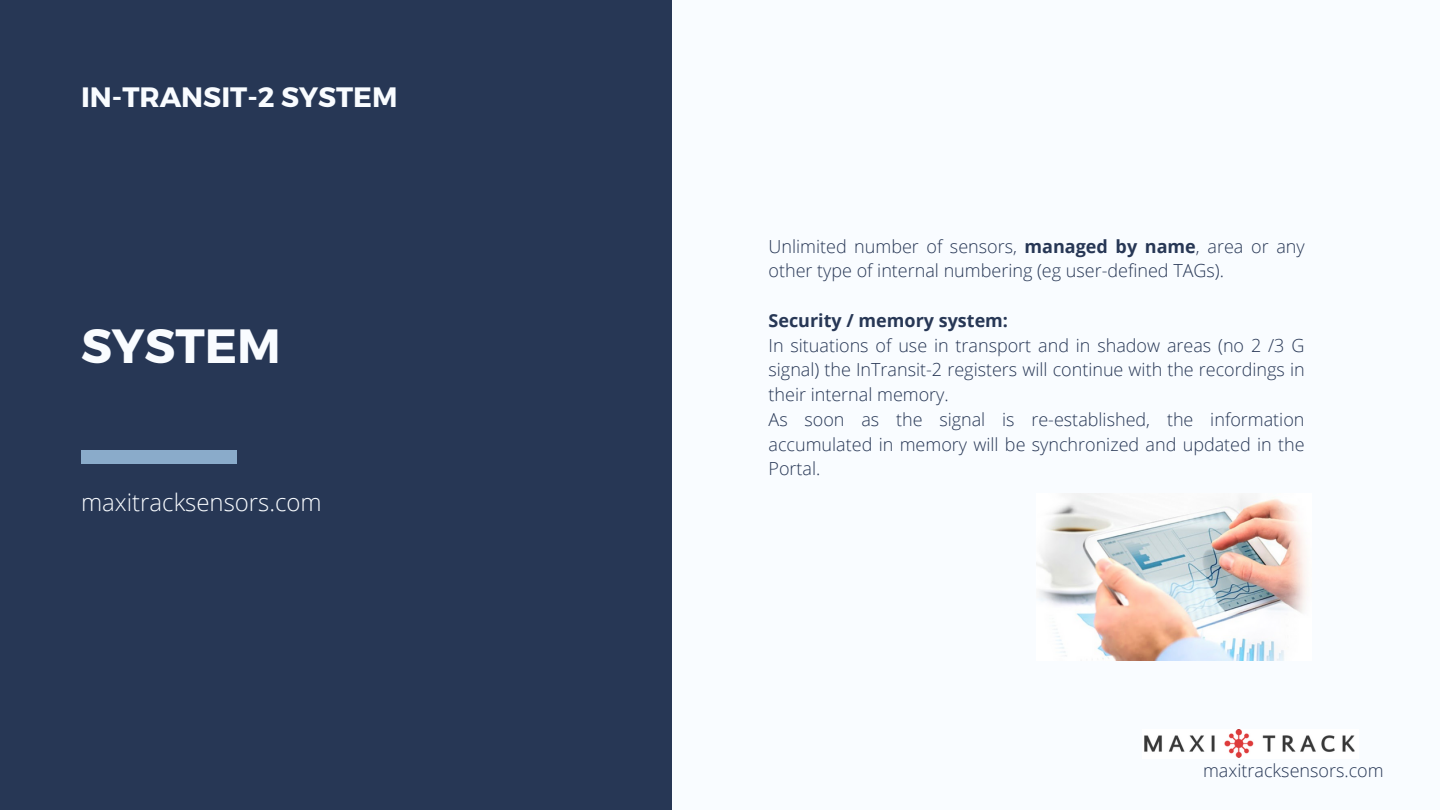
<style>
.page{position:relative;width:1440px;height:810px;background:#f9fcff}
.page>*{position:absolute;margin:0;border:0;box-sizing:border-box;transform-origin:0 0}
.t1{font:700 48px "Montserrat";color:#f9fcff}
.t2{font:700 28px "Montserrat";color:#f9fcff}
.t3{font:300 24px "Open Sans";color:#f9fcff}
.t4{font:300 18px/24.8px "Open Sans";color:#273755}
.t5{font:700 18px "Open Sans";color:#273755}
.s1{font-weight:700}
</style>
<div class="page">
<div style="left:0;top:0;width:672px;height:810px;background:#273755"></div>
<div style="left:81px;top:450px;width:155px;height:14px;background:#8aabca"></div>
<img style="left:1037px;top:494px;width:270px;height:166px">
<img style="left:1144px;top:729px;width:211px;height:29px">
<h2 class="t2" style="left:81px;top:78px;width:318px">IN-TRANSIT-2 SYSTEM</h2>
<h1 class="t1" style="left:81px;top:314px;width:201px">SYSTEM</h1>
<h3 class="t3" style="left:81px;top:485px;width:242px">maxitracksensors.com</h3>
<p class="t4" style="left:769px;top:233px;width:538px">Unlimited number of sensors, <span class="s1">managed by name</span>, area or any other type of internal numbering (eg user-defined TAGs).</p>
<p class="t5" style="left:769px;top:308px;width:241px">Security / memory system:</p>
<p class="t4" style="left:769px;top:332px;width:538px">In situations of use in transport and in shadow areas (no 2 /3 G signal) the InTransit-2 registers will continue with the recordings in their internal memory.<br>As soon as the signal is re-established, the information accumulated in memory will be synchronized and updated in the Portal.</p>
<p class="t4" style="left:1203px;top:758px;width:182px">maxitracksensors.com</p>
</div>
